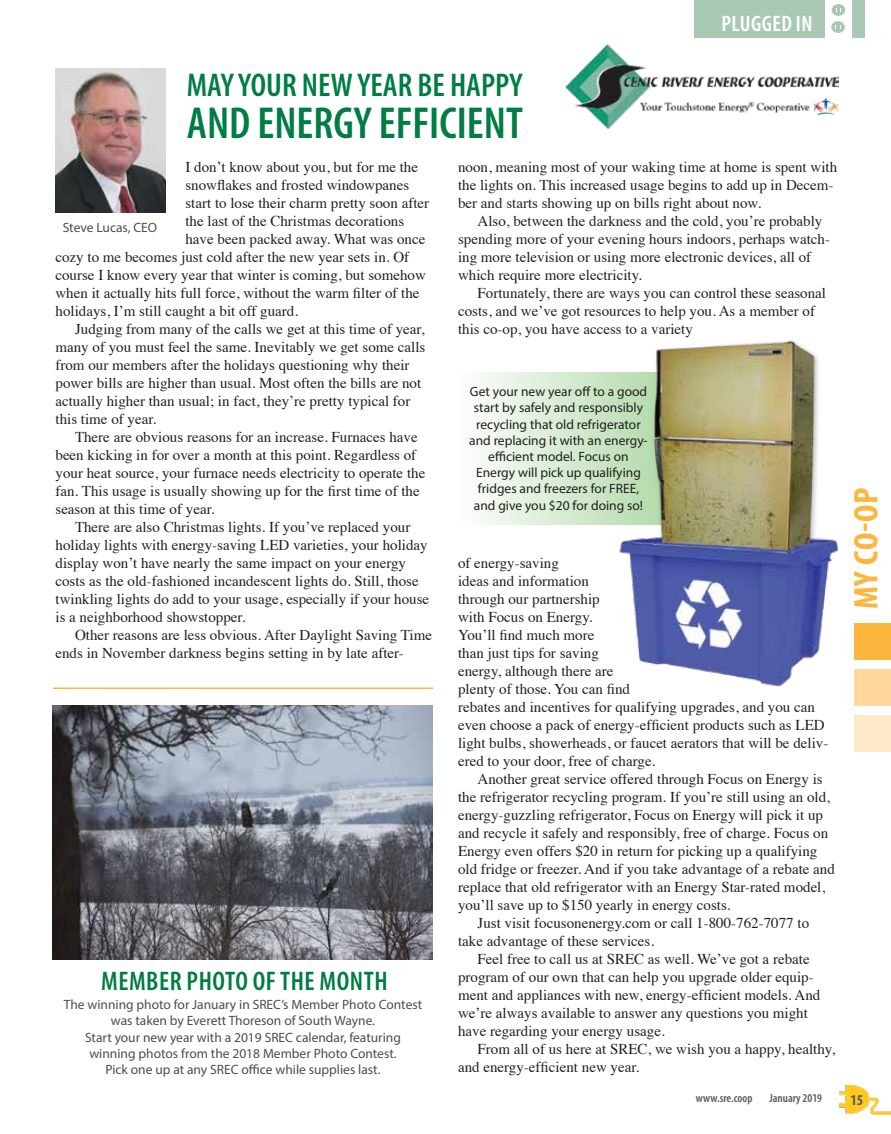
<style>
.page{position:relative;width:891px;height:1134px;background:#fff}
.page>*{position:absolute;margin:0;border:0;box-sizing:border-box;transform-origin:0 0}
.t1{font:600 condensed 45px "Myriad Pro";color:#007d43}
.t2{font:700 condensed 34.2px "Myriad Pro";color:#fcb53d;scale:1.05 1}
.t3{font:600 condensed 33px "Myriad Pro";color:#007d43}
.t4{font:600 condensed 27px "Myriad Pro";letter-spacing:.02em;color:#007d43}
.t5{font:600 condensed 22.5px "Myriad Pro";letter-spacing:.02em;color:#fff}
.t6{font:15px/18px "Times";color:#231f20}
.t7{font:700 condensed 15px "Myriad Pro";color:#58595b}
.t8{font:13.5px/16.2px "Myriad Pro";color:#4d4d4f;text-align:center}
.t9{font:13.5px/16.2px "Myriad Pro";color:#231f20;text-align:center}
.t10{font:600 condensed 12px "Myriad Pro";color:#58595b}
</style>
<div class="page">
<svg style="left:482px;top:372px;width:105px;height:153px;background:#e1f0de"></svg>
<img style="left:52px;top:706px;width:380px;height:253px">
<img style="left:839px;top:1085px;width:52px;height:30px">
<div style="left:694px;top:0;width:170px;height:37px;background:#aac9b4"></div>
<div style="left:825px;top:0;width:27px;height:38px;background:#fff"></div>
<div style="left:832px;top:4px;width:13px;height:12px;background:#aac9b4;border-radius:50%"></div>
<div style="left:831px;top:21px;width:14px;height:12px;background:#aac9b4;border-radius:50%"></div>
<div style="left:854px;top:623px;width:37px;height:37px;background:#fcb53d"></div>
<div style="left:854px;top:669px;width:37px;height:37px;background:#ffd79c"></div>
<div style="left:854px;top:715px;width:37px;height:37px;background:#ffe9ca"></div>
<img style="left:56px;top:69px;width:109px;height:144px">
<img style="left:566px;top:45px;width:272px;height:84px">
<hr style="left:53px;top:688px;width:380px;height:1px;background:#fcb53d">
<img style="left:587px;top:340px;width:251px;height:347px">
<h3 class="t3" style="left:187px;top:64px;width:337px">MAY YOUR NEW YEAR BE HAPPY</h3>
<h1 class="t1" style="left:187px;top:95px;width:338px">AND ENERGY EFFICIENT</h1>
<h3 class="t5" style="left:722px;top:9px;width:93px">PLUGGED IN</h3>
<p class="t6" style="left:185px;top:156px;width:234px">I don’t know about you, but for me the</p>
<p class="t6" style="left:185px;top:174px;width:225px">snowflakes and frosted windowpanes</p>
<p class="t6" style="left:185px;top:192px;width:245px">start to lose their charm pretty soon after</p>
<p class="t6" style="left:185px;top:210px;width:220px">the last of the Christmas decorations</p>
<p class="t6" style="left:185px;top:228px;width:241px">have been packed away. What was once</p>
<p class="t6" style="left:56px;top:246px;width:355px">cozy to me becomes just cold after the new year sets in. Of</p>
<p class="t6" style="left:56px;top:264px;width:372px">course I know every year that winter is coming, but somehow</p>
<p class="t6" style="left:56px;top:282px;width:366px">when it actually hits full force, without the warm filter of the</p>
<p class="t6" style="left:56px;top:300px;width:244px">holidays, I’m still caught a bit off guard.</p>
<p class="t6" style="left:75px;top:318px;width:351px">Judging from many of the calls we get at this time of year,</p>
<p class="t6" style="left:56px;top:336px;width:371px">many of you must feel the same. Inevitably we get some calls</p>
<p class="t6" style="left:56px;top:354px;width:356px">from our members after the holidays questioning why their</p>
<p class="t6" style="left:56px;top:372px;width:367px">power bills are higher than usual. Most often the bills are not</p>
<p class="t6" style="left:56px;top:390px;width:356px">actually higher than usual; in fact, they’re pretty typical for</p>
<p class="t6" style="left:56px;top:408px;width:102px">this time of year.</p>
<p class="t6" style="left:75px;top:426px;width:344px">There are obvious reasons for an increase. Furnaces have</p>
<p class="t6" style="left:56px;top:444px;width:362px">been kicking in for over a month at this point. Regardless of</p>
<p class="t6" style="left:56px;top:462px;width:371px">your heat source, your furnace needs electricity to operate the</p>
<p class="t6" style="left:56px;top:480px;width:366px">fan. This usage is usually showing up for the first time of the</p>
<p class="t6" style="left:56px;top:498px;width:161px">season at this time of year.</p>
<p class="t6" style="left:75px;top:516px;width:337px">There are also Christmas lights. If you’ve replaced your</p>
<p class="t6" style="left:56px;top:534px;width:374px">holiday lights with energy-saving LED varieties, your holiday</p>
<p class="t6" style="left:56px;top:552px;width:352px">display won’t have nearly the same impact on your energy</p>
<p class="t6" style="left:56px;top:570px;width:365px">costs as the old-fashioned incandescent lights do. Still, those</p>
<p class="t6" style="left:56px;top:588px;width:375px">twinkling lights do add to your usage, especially if your house</p>
<p class="t6" style="left:56px;top:606px;width:191px">is a neighborhood showstopper.</p>
<p class="t6" style="left:75px;top:624px;width:359px">Other reasons are less obvious. After Daylight Saving Time</p>
<p class="t6" style="left:56px;top:642px;width:350px">ends in November darkness begins setting in by late after-</p>
<p class="t8" style="left:63px;top:219px;width:96px">Steve Lucas, CEO</p>
<h3 class="t4" style="left:101px;top:964px;width:288px">MEMBER PHOTO OF THE MONTH</h3>
<p class="t8" style="left:64px;top:996px;width:360px">The winning photo for January in SREC’s Member Photo Contest was taken by Everett Thoreson of South Wayne.<br>Start your new year with a 2019 SREC calendar, featuring winning photos from the 2018 Member Photo Contest.<br>Pick one up at any SREC office while supplies last.</p>
<p class="t6" style="left:458px;top:156px;width:381px">noon, meaning most of your waking time at home is spent with the lights on. This increased usage begins to add up in Decem&shy;ber and starts showing up on bills right about now.</p>
<p class="t6" style="left:458px;top:210px;width:373px;text-indent:20px">Also, between the darkness and the cold, you’re probably spending more of your evening hours indoors, perhaps watch&shy;ing more television or using more electronic devices, all of which require more electricity.</p>
<p class="t6" style="left:458px;top:282px;width:370px;text-indent:20px">Fortunately, there are ways you can control these seasonal costs, and we’ve got resources to help you. As a member of this co-op, you have access to a variety</p>
<p class="t9" style="left:469px;top:383px;width:180px">Get your new year off to a good start by safely and responsibly recycling that old refrigerator and replacing it with an energy&shy;efficient model. Focus on<br>Energy will pick up qualifying fridges and freezers for FREE, and give you $20 for doing so!</p>
<p class="t6" style="left:458px;top:552px;width:372px">of energy-saving<br>ideas and information<br>through our partnership<br>with Focus on Energy.<br>You’ll find much more<br>than just tips for saving<br>energy, although there are<br>plenty of those. You can find<br>rebates and incentives for qualifying upgrades, and you can even choose a pack of energy-efficient products such as LED light bulbs, showerheads, or faucet aerators that will be deliv&shy;ered to your door, free of charge.</p>
<p class="t6" style="left:478px;top:768px;width:347px">Another great service offered through Focus on Energy is</p>
<p class="t6" style="left:458px;top:786px;width:374px">the refrigerator recycling program. If you’re still using an old,</p>
<p class="t6" style="left:458px;top:804px;width:367px">energy-guzzling refrigerator, Focus on Energy will pick it up</p>
<p class="t6" style="left:458px;top:822px;width:372px">and recycle it safely and responsibly, free of charge. Focus on</p>
<p class="t6" style="left:458px;top:840px;width:361px">Energy even offers $20 in return for picking up a qualifying</p>
<p class="t6" style="left:458px;top:858px;width:378px">old fridge or freezer. And if you take advantage of a rebate and</p>
<p class="t6" style="left:458px;top:876px;width:369px">replace that old refrigerator with an Energy Star-rated model,</p>
<p class="t6" style="left:458px;top:894px;width:274px">you’ll save up to $150 yearly in energy costs.</p>
<p class="t6" style="left:478px;top:912px;width:333px">Just visit focusonenergy.com or call 1-800-762-7077 to</p>
<p class="t6" style="left:458px;top:930px;width:198px">take advantage of these services.</p>
<p class="t6" style="left:478px;top:948px;width:334px">Feel free to call us at SREC as well. We’ve got a rebate</p>
<p class="t6" style="left:458px;top:966px;width:357px">program of our own that can help you upgrade older equip-</p>
<p class="t6" style="left:458px;top:984px;width:364px">ment and appliances with new, energy-efficient models. And</p>
<p class="t6" style="left:458px;top:1002px;width:351px">we’re always available to answer any questions you might</p>
<p class="t6" style="left:458px;top:1020px;width:208px">have regarding your energy usage.</p>
<p class="t6" style="left:478px;top:1038px;width:359px">From all of us here at SREC, we wish you a happy, healthy,</p>
<p class="t6" style="left:458px;top:1056px;width:183px">and energy-efficient new year.</p>
<h2 class="t2" style="left:845px;top:609px;width:117px;rotate:-90deg">MY CO-OP</h2>
<p class="t10" style="left:696px;top:1091px;width:58px">www.sre.coop</p>
<p class="t10" style="left:770px;top:1091px;width:54px">January 2019</p>
<p class="t7" style="left:850px;top:1090px;width:14px">15</p>
</div>
